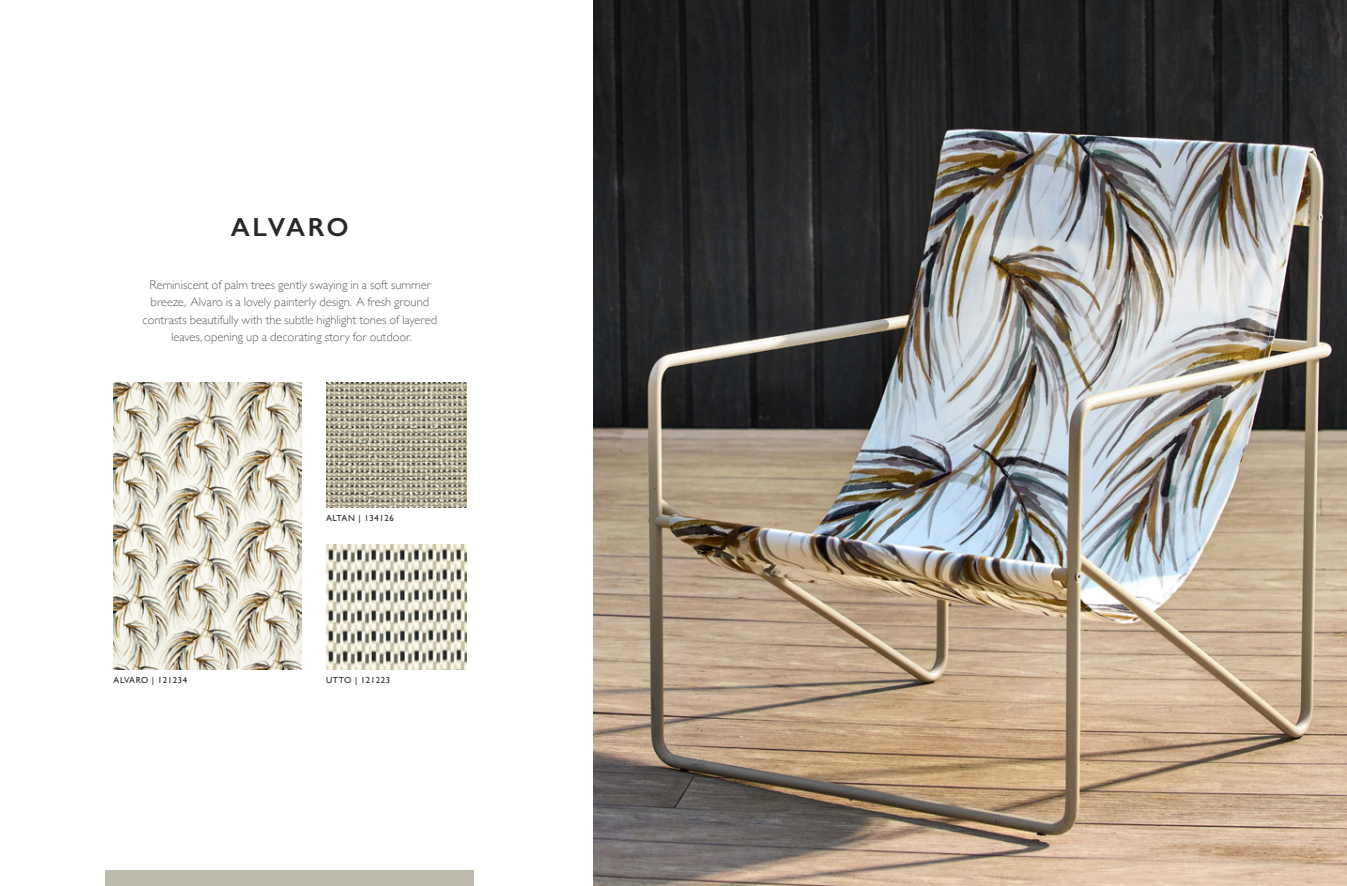
<style>
.page{position:relative;width:1347px;height:886px;background:#fff}
.page>*{position:absolute;margin:0;border:0;box-sizing:border-box;transform-origin:0 0}
.t1{font:600 26.25px "Gill Sans";letter-spacing:.07em;color:#282827}
.t2{font:300 12.5px/17.5px "Gill Sans";color:#616160;text-align:center}
.t3{font:8.75px "Gill Sans";letter-spacing:.07em;color:#282827}
</style>
<div class="page">
<img style="left:594px;top:0;width:752px;height:886px">
<img style="left:326px;top:382px;width:140px;height:125px">
<img style="left:114px;top:383px;width:187px;height:287px">
<img style="left:326px;top:545px;width:140px;height:125px">
<div style="left:106px;top:870px;width:368px;height:16px;background:#bdbbac"></div>
<h1 class="t1" style="left:231px;top:211px;width:119px">ALVARO</h1>
<p class="t2" style="left:142px;top:275px;width:296px">Reminiscent of palm trees gently swaying in a soft summer breeze, Alvaro is a lovely painterly design. A fresh ground contrasts beautifully with the subtle highlight tones of layered leaves, opening up a decorating story for outdoor.</p>
<p class="t3" style="left:326px;top:513px;width:69px">ALTAN | 134126</p>
<p class="t3" style="left:114px;top:675px;width:75px">ALVARO | 121234</p>
<p class="t3" style="left:326px;top:675px;width:66px">UTTO | 121223</p>
</div>
